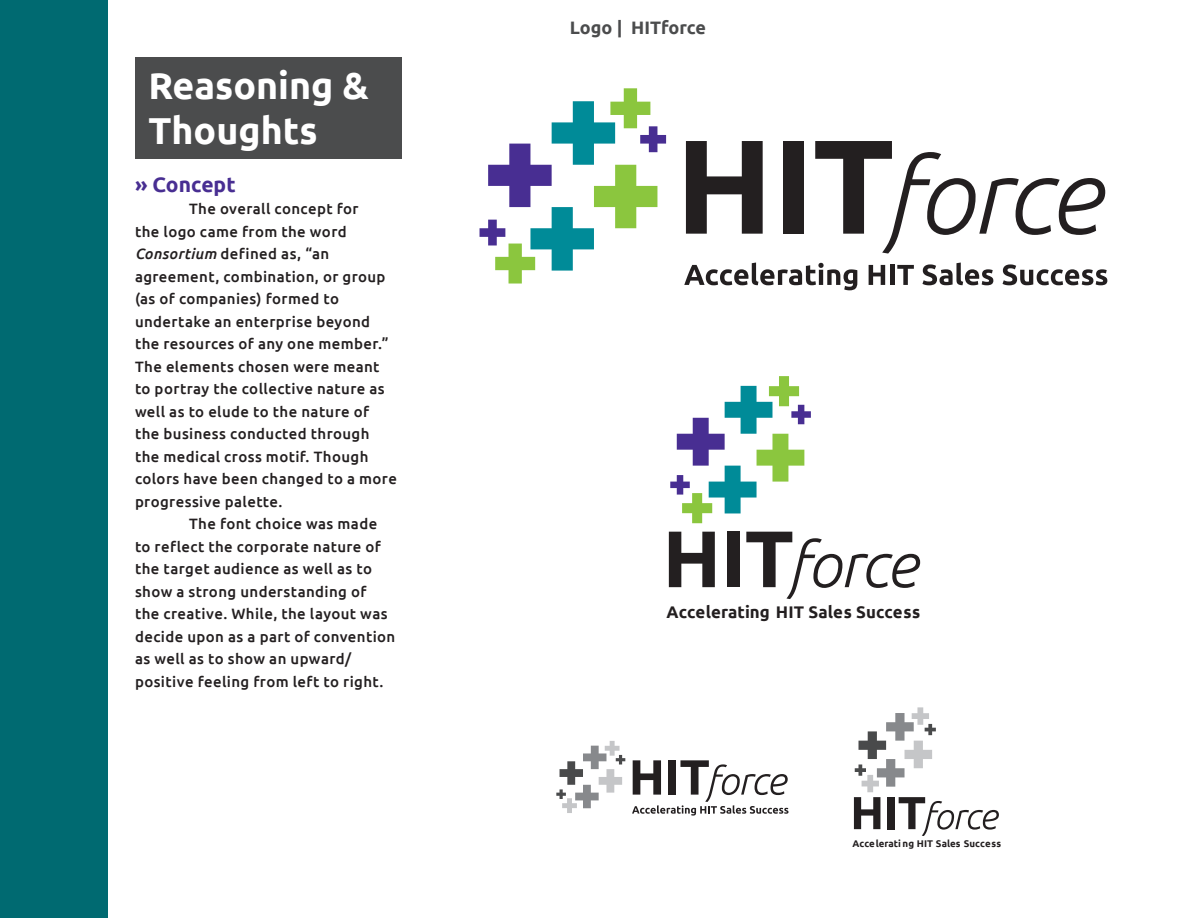
<style>
.page{position:relative;width:1188px;height:918px;background:#fff}
.page>*{position:absolute;margin:0;border:0;box-sizing:border-box;transform-origin:0 0}
.t1{font:700 37.5px "Ubuntu";color:#fff}
.t2{font:700 21px "Ubuntu";color:#482e92}
.t3{font:700 18px "Ubuntu";color:#4b4c4d}
.t4{font:700 16.8px "Ubuntu";color:#231f20}
.t5{font:500 15px/22.5px "Ubuntu";letter-spacing:.025em;color:#231f20}
.t6{font:700 9.75px "Ubuntu";color:#231f20}
.s1{font-style:italic}
</style>
<div class="page">
<div style="left:0;top:0;width:108px;height:918px;background:#006a71"></div>
<div style="left:135px;top:57px;width:267px;height:102px;background:#4b4c4d"></div>
<svg style="left:480px;top:88px;width:186px;height:196px"></svg>
<svg style="left:686px;top:141px;width:77px;height:93px"></svg>
<div style="left:783px;top:141px;width:21px;height:93px;background:#231f20"></div>
<svg style="left:815px;top:141px;width:290px;height:113px"></svg>
<svg style="left:684px;top:263px;width:173px;height:27px"></svg>
<svg style="left:869px;top:265px;width:16px;height:20px"></svg>
<hr style="left:890px;top:265px;width:4px;height:20px;background:#231f20">
<svg style="left:897px;top:265px;width:17px;height:20px"></svg>
<svg style="left:922px;top:263px;width:71px;height:22px"></svg>
<svg style="left:1003px;top:264px;width:104px;height:21px"></svg>
<svg style="left:670px;top:376px;width:141px;height:147px"></svg>
<svg style="left:669px;top:532px;width:46px;height:55px"></svg>
<div style="left:727px;top:532px;width:12px;height:55px;background:#231f20"></div>
<svg style="left:746px;top:532px;width:174px;height:67px"></svg>
<svg style="left:556px;top:741px;width:69px;height:72px"></svg>
<svg style="left:632px;top:760px;width:156px;height:56px"></svg>
<svg style="left:854px;top:707px;width:145px;height:129px"></svg>
<p class="t1" style="left:148px;top:63px;width:222px">Reasoning &amp;</p>
<p class="t1" style="left:148px;top:108px;width:171px">Thoughts</p>
<p class="t2" style="left:135px;top:172px;width:102px">» Concept</p>
<p class="t5" style="left:135px;top:197px;width:263px;text-indent:54px">The overall concept for<br>the logo came from the word<br><span class="s1">Consortium</span> defined as, “an agreement, combination, or group (as of companies) formed to undertake an enterprise beyond the resources of any one member.”<br>The elements chosen were meant to portray the collective nature as well as to elude to the nature of the business conducted through the medical cross motif. Though colors have been changed to a more progressive palette.</p>
<p class="t5" style="left:135px;top:512px;width:262px;text-indent:54px">The font choice was made to reflect the corporate nature of the target audience as well as to show a strong understanding of<br>the creative. While, the layout was decide upon as a part of convention as well as to show an upward/ positive feeling from left to right.</p>
<p class="t3" style="left:570px;top:17px;width:138px">Logo | HITforce</p>
<p class="t4" style="left:667px;top:602px;width:255px">Accelerating HIT Sales Success</p>
<p class="t6" style="left:853px;top:838px;width:150px">Accelerati ng HIT Sales Success</p>
</div>
